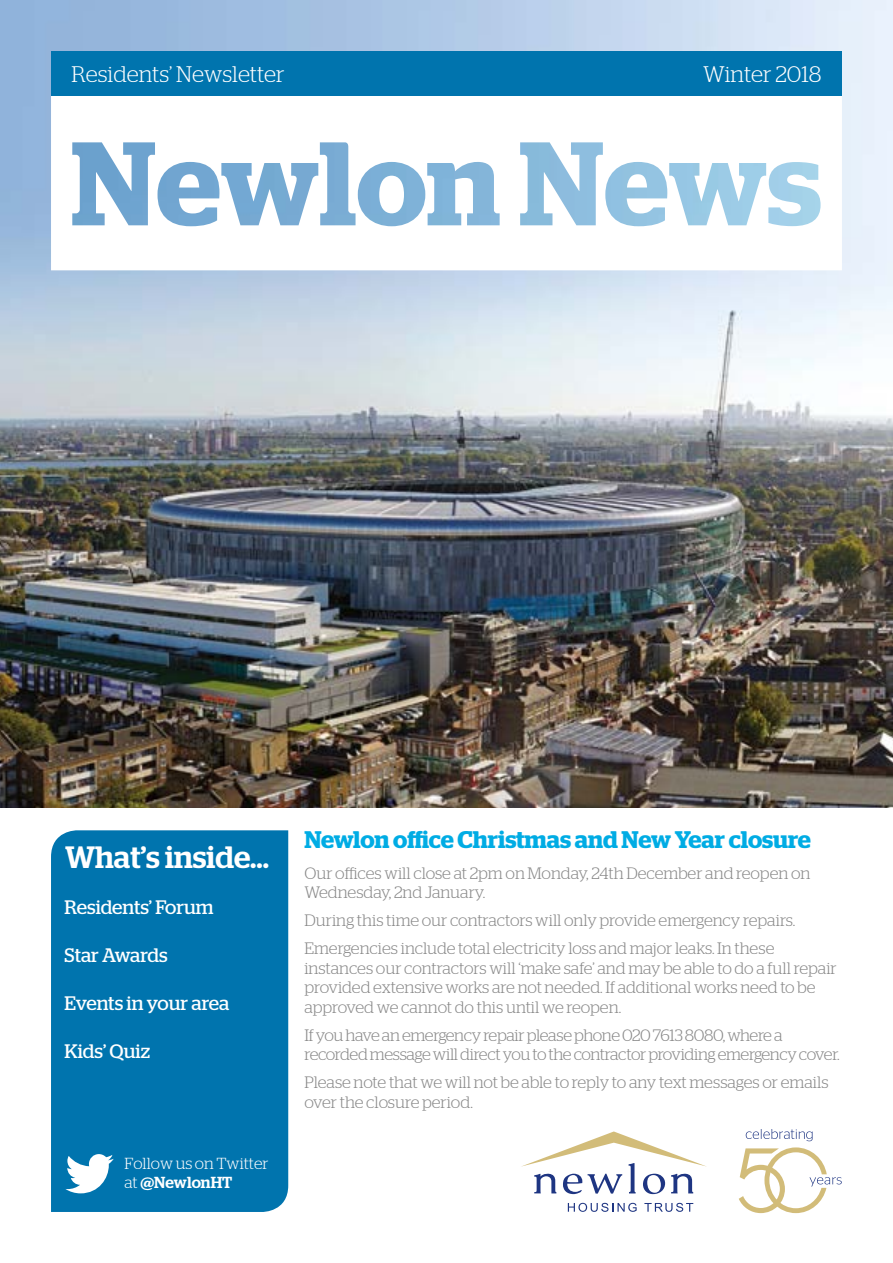
<style>
.page{position:relative;width:893px;height:1263px;background:#fff}
.page>*{position:absolute;margin:0;border:0;box-sizing:border-box;transform-origin:0 0}
.t1{font:500 30.9px "Stag";color:#fff}
.t2{font:600 24px "Stag";letter-spacing:-.005em;color:#00ace4}
.t3{font:300 22.5px "Stag";color:#fff}
.t4{font:19.5px "Stag";color:#fff}
.t5{font:300 16.5px/19.5px "Stag";letter-spacing:-.01em;color:#878787}
.t6{font:300 16.05px/18.5px "Stag";color:#fff}
.s1{font-weight:500}
</style>
<div class="page">
<img style="left:0;top:0;width:893px;height:808px">
<svg style="left:51px;top:96px;width:791px;height:174px"></svg>
<div style="left:51px;top:52px;width:791px;height:44px;background:#0074ae"></div>
<div style="left:51px;top:830px;width:237px;height:382px;background:#0074ae"></div>
<svg style="left:65px;top:1154px;width:49px;height:39px"></svg>
<svg style="left:521px;top:1131px;width:185px;height:63px"></svg>
<svg style="left:568px;top:1203px;width:69px;height:9px"></svg>
<svg style="left:644px;top:1203px;width:49px;height:9px"></svg>
<svg style="left:746px;top:1129px;width:66px;height:12px"></svg>
<svg style="left:739px;top:1147px;width:103px;height:66px"></svg>
<h3 class="t3" style="left:71px;top:61px;width:215px">Residents’ Newsletter</h3>
<h3 class="t3" style="left:703px;top:61px;width:120px">Winter 2018</h3>
<h1 class="t1" style="left:65px;top:838px;width:205px">What’s inside...</h1>
<p class="t4" style="left:65px;top:896px;width:151px">Residents’ Forum</p>
<p class="t4" style="left:65px;top:944px;width:105px">Star Awards</p>
<p class="t4" style="left:65px;top:992px;width:166px">Events in your area</p>
<p class="t4" style="left:65px;top:1040px;width:87px">Kids’ Quiz</p>
<p class="t6" style="left:124px;top:1154px;width:146px">Follow us on Twitter at <span class="s1">@NewlonHT</span></p>
<h2 class="t2" style="left:304px;top:826px;width:508px">Newlon office Christmas and New Year closure</h2>
<p class="t5" style="left:304px;top:863px;width:507px">Our offices will close at 2pm on Monday, 24th December and reopen on<br>Wednesday, 2nd January.</p>
<p class="t5" style="left:304px;top:906px;width:493px;line-height:28px">During this time our contractors will only provide emergency repairs.<br>Emergencies include total electricity loss and major leaks. In these</p>
<p class="t5" style="left:304px;top:958px;width:534px">instances our contractors will ‘make safe’ and may be able to do a full repair provided extensive works are not needed. If additional works need to be approved we cannot do this until we reopen.</p>
<p class="t5" style="left:304px;top:1025px;width:537px">If you have an emergency repair please phone 020 7613 8080, where a recorded message will direct you to the contractor providing emergency cover.</p>
<p class="t5" style="left:304px;top:1072px;width:526px">Please note that we will not be able to reply to any text messages or emails over the closure period.</p>
</div>
